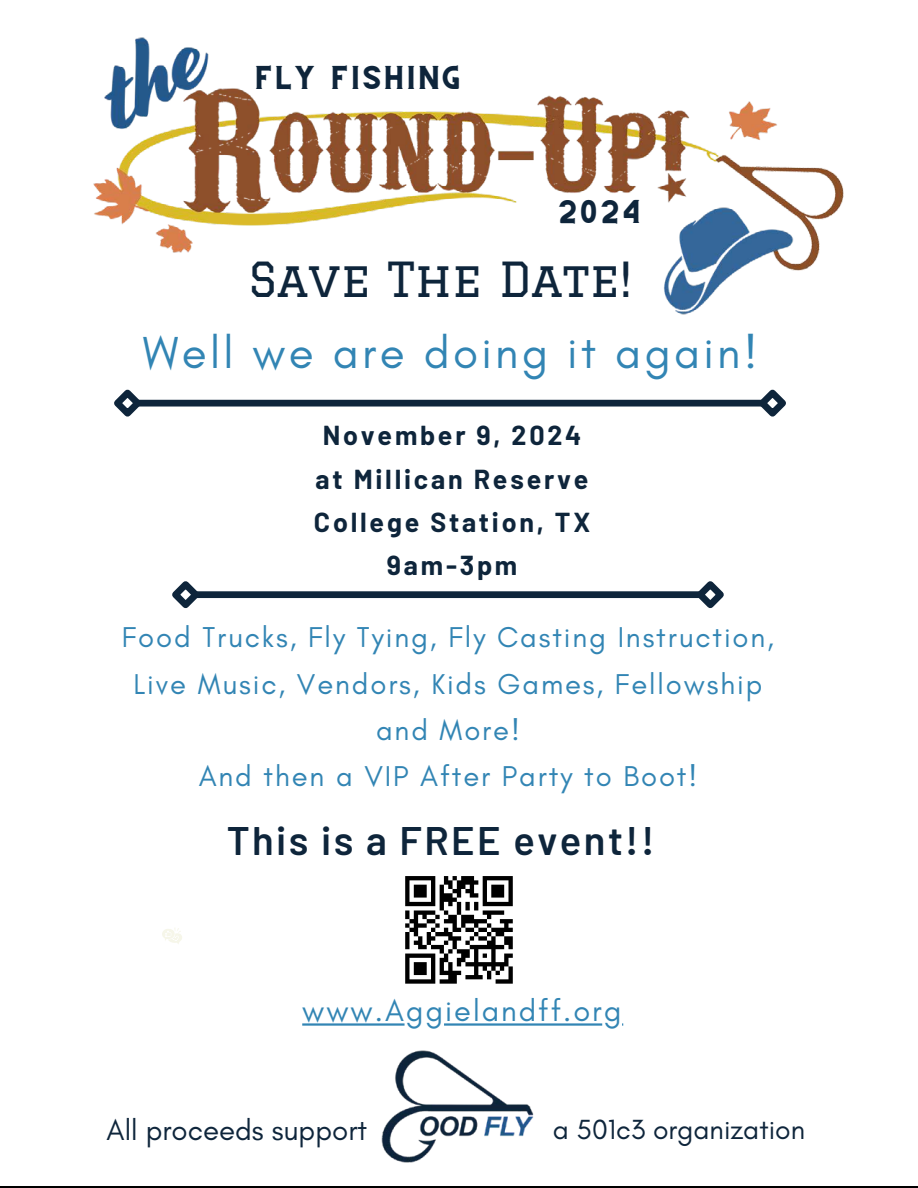
<style>
.page{position:relative;width:918px;height:1188px;background:#fff}
.page>*{position:absolute;margin:0;border:0;box-sizing:border-box;transform-origin:0 0}
.t1{font:47.25px "Graduate";color:#0e253b}
.t2{font:45.75px "Glacial Indifference";letter-spacing:.075em;color:#3285b4}
.t3{font:600 39.75px "Barlow";letter-spacing:.06em;color:#0e253b}
.t4{font:30.75px "Glacial Indifference";letter-spacing:.065em;color:#3285b4}
.t5{font:29.4px "Glacial Indifference";color:#0e253b}
.t6{font:29.25px/46.2px "Glacial Indifference";letter-spacing:.065em;color:#3285b4;text-align:center}
.t7{font:28.2px "Glacial Indifference";color:#0e253b}
.t8{font:700 26.85px/43.3px "Barlow";letter-spacing:.105em;color:#0e253b;text-align:center}
.t9{font:23.25px "CS Gordon Vintage";color:#0e253b}
</style>
<div class="page">
<svg style="left:162px;top:928px;width:20px;height:16px"></svg>
<div style="left:136px;top:400px;width:628px;height:7px;background:#0e253b"></div>
<svg style="left:114px;top:389px;width:33px;height:28px"></svg>
<svg style="left:753px;top:389px;width:33px;height:28px"></svg>
<div style="left:194px;top:591px;width:508px;height:7px;background:#0e253b"></div>
<svg style="left:172px;top:581px;width:33px;height:28px"></svg>
<svg style="left:691px;top:581px;width:33px;height:28px"></svg>
<img style="left:381px;top:1050px;width:153px;height:113px">
<img style="left:93px;top:37px;width:751px;height:278px">
<hr style="left:444px;top:1023px;width:158px;height:3px;background:#3285b4">
<hr style="left:302px;top:1023px;width:103px;height:3px;background:#3285b4">
<svg style="left:405px;top:876px;width:108px;height:103px"></svg>
<div style="left:405px;top:979px;width:30px;height:5px;background:#000"></div>
<div style="left:440px;top:979px;width:17px;height:5px;background:#000"></div>
<div style="left:496px;top:979px;width:17px;height:5px;background:#000"></div>
<p class="t9" style="left:253px;top:68px;width:210px">fly fishing</p>
<p class="t9" style="left:556px;top:201px;width:87px">2024</p>
<h1 class="t1" style="left:249px;top:252px;width:385px">Save The Date!</h1>
<h2 class="t2" style="left:143px;top:328px;width:616px">Well we are doing it again!</h2>
<p class="t8" style="left:314px;top:414px;width:278px">November 9, 2024 at Millican Reserve<br>College Station, TX<br>9am-3pm</p>
<p class="t6" style="left:122px;top:615px;width:654px">Food Trucks, Fly Tying, Fly Casting Instruction, Live Music, Vendors, Kids Games, Fellowship and More!<br>And then a VIP After Party to Boot!</p>
<h3 class="t3" style="left:227px;top:816px;width:429px">This is a FREE event!!</h3>
<p class="t4" style="left:302px;top:994px;width:321px">www.Aggielandff.org</p>
<p class="t5" style="left:107px;top:1114px;width:262px">All proceeds support</p>
<p class="t7" style="left:553px;top:1114px;width:254px">a 501c3 organization</p>
</div>
